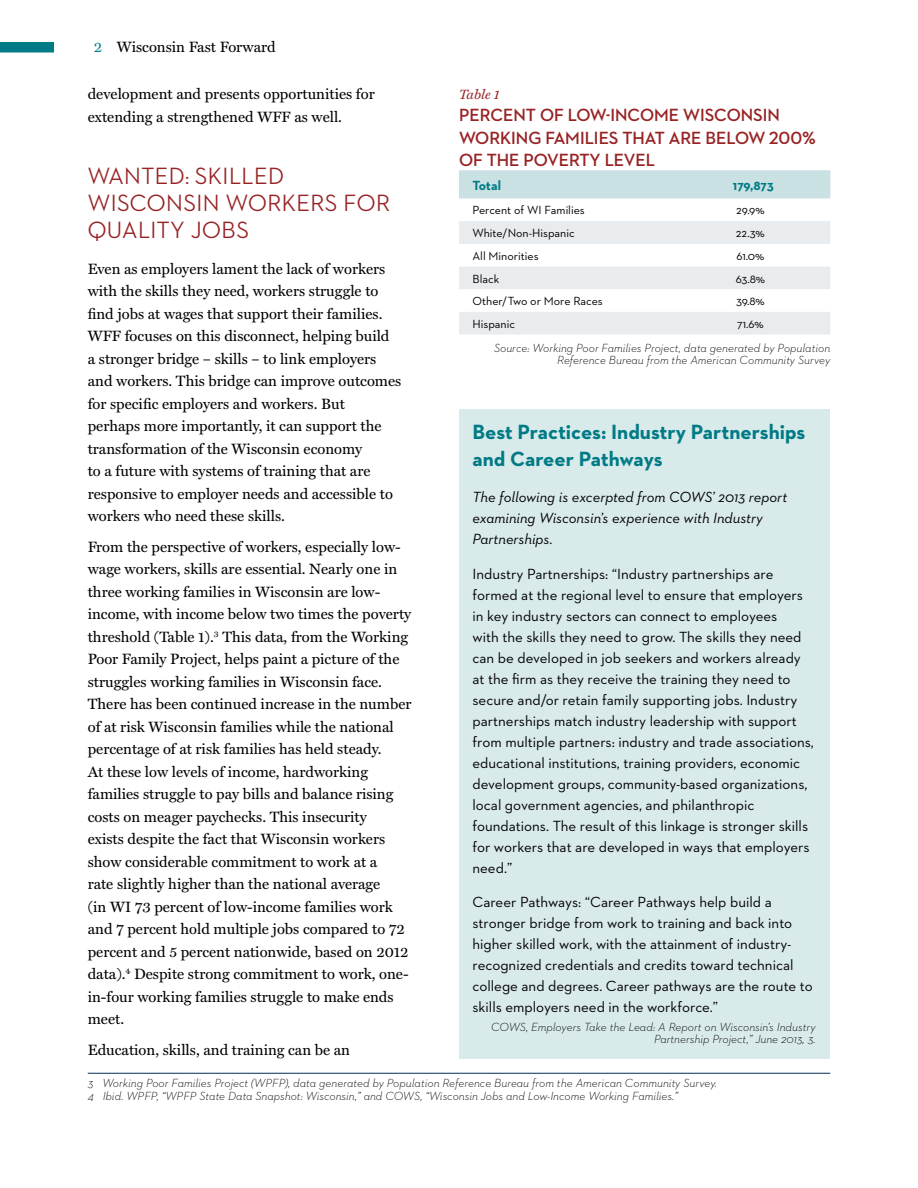
<style>
.page{position:relative;width:918px;height:1188px;background:#fff}
.page>*{position:absolute;margin:0;border:0;box-sizing:border-box;transform-origin:0 0}
.t1{font:500 24px/27px "Neutraface 2 Display";letter-spacing:.02em;color:#982325}
.t2{font:700 21px/27px "Neutraface 2 Text";color:#007b85}
.t3{font:700 18px/22.5px "Neutraface 2 Display";color:#982325}
.t4{font:15px/22.5px "Miller Text";color:#000}
.t5{font:15px/21px "Neutraface 2 Text";color:#000}
.t6{font:italic 15px/21px "Neutraface 2 Text";color:#000}
.t7{font:700 13.5px "Neutraface 2 Text";letter-spacing:-.02em;color:#007b85}
.t8{font:italic 13.5px "Miller Text";color:#982325}
.t9{font:italic 300 12px/12px "Neutraface 2 Text";color:#000;text-align:right}
.t10{font:12px "Neutraface 2 Text";color:#000}
.s1{color:#007b85}
</style>
<div class="page">
<div style="left:0;top:42px;width:54px;height:10px;background:#007b85"></div>
<hr style="left:88px;top:1073px;width:742px;height:1px;background:#002d56">
<div style="left:459px;top:409px;width:370px;height:650px;background:#d9eaeb"></div>
<div style="left:459px;top:170px;width:371px;height:28px;background:#cae1e4"></div>
<svg style="left:459px;top:221px;width:371px;height:114px"></svg>
<p class="t4" style="left:94px;top:36px;width:183px"><span class="s1">2</span> Wisconsin Fast Forward</p>
<p class="t4" style="left:88px;top:83px;width:288px">development and presents opportunities for extending a strengthened WFF as well.</p>
<p class="t8" style="left:459px;top:86px;width:42px">Table 1</p>
<p class="t3" style="left:459px;top:104px;width:358px">PERCENT OF LOW-INCOME WISCONSIN<br>WORKING FAMILIES THAT ARE BELOW 200%<br>OF THE POVERTY LEVEL</p>
<p class="t7" style="left:472px;top:176px;width:30px">Total</p>
<p class="t7" style="left:733px;top:176px;width:42px">179,873</p>
<p class="t10" style="left:472px;top:203px;width:114px">Percent of WI Families</p>
<p class="t10" style="left:736px;top:203px;width:30px">29.9%</p>
<p class="t10" style="left:472px;top:226px;width:104px">White/Non-Hispanic</p>
<p class="t10" style="left:736px;top:226px;width:30px">22.3%</p>
<p class="t10" style="left:472px;top:248px;width:68px">All Minorities</p>
<p class="t10" style="left:736px;top:248px;width:30px">61.0%</p>
<p class="t10" style="left:472px;top:271px;width:28px">Black</p>
<p class="t10" style="left:736px;top:271px;width:31px">63.8%</p>
<p class="t10" style="left:472px;top:294px;width:132px">Other/Two or More Races</p>
<p class="t10" style="left:736px;top:294px;width:30px">39.8%</p>
<p class="t10" style="left:472px;top:316px;width:44px">Hispanic</p>
<p class="t10" style="left:737px;top:316px;width:28px">71.6%</p>
<p class="t9" style="left:494px;top:342px;width:338px">Source: Working Poor Families Project, data generated by Population<br>Reference Bureau from the American Community Survey</p>
<h1 class="t1" style="left:88px;top:162px;width:304px">WANTED: SKILLED<br>WISCONSIN WORKERS FOR<br>QUALITY JOBS</h1>
<p class="t4" style="left:88px;top:258px;width:315px">Even as employers lament the lack of workers with the skills they need, workers struggle to find jobs at wages that support their families.<br>WFF focuses on this disconnect, helping build<br>a stronger bridge – skills – to link employers and workers. This bridge can improve outcomes for specific employers and workers. But<br>perhaps more importantly, it can support the transformation of the Wisconsin economy<br>to a future with systems of training that are responsive to employer needs and accessible to workers who need these skills.</p>
<p class="t4" style="left:88px;top:536px;width:325px">From the perspective of workers, especially low&shy;wage workers, skills are essential. Nearly one in three working families in Wisconsin are low&shy;income, with income below two times the poverty threshold (Table 1).<sup>3</sup> This data, from the Working Poor Family Project, helps paint a picture of the struggles working families in Wisconsin face.<br>There has been continued increase in the number of at risk Wisconsin families while the national percentage of at risk families has held steady.<br>At these low levels of income, hardworking families struggle to pay bills and balance rising costs on meager paychecks. This insecurity<br>exists despite the fact that Wisconsin workers show considerable commitment to work at a<br>rate slightly higher than the national average<br>(in WI 73 percent of low-income families work and 7 percent hold multiple jobs compared to 72 percent and 5 percent nationwide, based on 2012 data).<sup>4</sup> Despite strong commitment to work, one&shy;in-four working families struggle to make ends meet.</p>
<p class="t4" style="left:88px;top:1039px;width:264px">Education, skills, and training can be an</p>
<p class="t9" style="left:88px;top:1076px;width:631px;line-height:13.5px;text-align:left">3 Working Poor Families Project (WPFP), data generated by Population Reference Bureau from the American Community Survey.<br>4 Ibid. WPFP, “WPFP State Data Snapshot: Wisconsin,” and COWS, “Wisconsin Jobs and Low-Income Working Families.”</p>
<h2 class="t2" style="left:472px;top:418px;width:334px">Best Practices: Industry Partnerships and Career Pathways</h2>
<p class="t6" style="left:472px;top:486px;width:316px">The following is excerpted from COWS’ 2013 report examining Wisconsin’s experience with Industry<br>Partnerships.</p>
<p class="t5" style="left:472px;top:563px;width:343px">Industry Partnerships: “Industry partnerships are formed at the regional level to ensure that employers in key industry sectors can connect to employees<br>with the skills they need to grow. The skills they need can be developed in job seekers and workers already at the firm as they receive the training they need to secure and/or retain family supporting jobs. Industry partnerships match industry leadership with support from multiple partners: industry and trade associations, educational institutions, training providers, economic development groups, community-based organizations, local government agencies, and philanthropic foundations. The result of this linkage is stronger skills for workers that are developed in ways that employers need.”</p>
<p class="t5" style="left:472px;top:891px;width:342px">Career Pathways: “Career Pathways help build a stronger bridge from work to training and back into higher skilled work, with the attainment of industry&shy;recognized credentials and credits toward technical college and degrees. Career pathways are the route to skills employers need in the workforce.”</p>
<p class="t9" style="left:491px;top:1021px;width:326px">COWS, Employers Take the Lead: A Report on Wisconsin’s Industry<br>Partnership Project,” June 2013, 3.</p>
</div>
